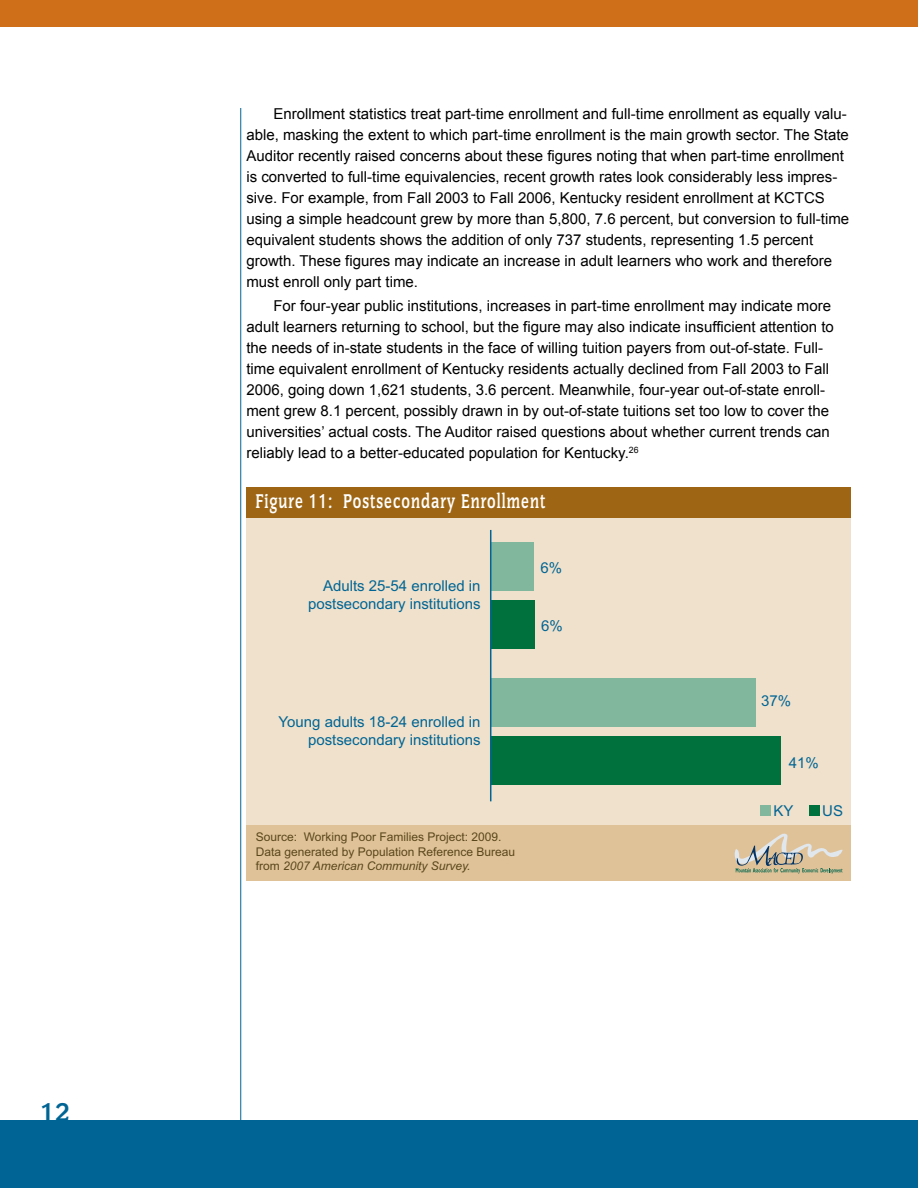
<style>
.page{position:relative;width:918px;height:1188px;background:#fff}
.page>*{position:absolute;margin:0;border:0;box-sizing:border-box;transform-origin:0 0}
.t1{font:700 27px "Senate";color:#006594}
.t2{font:700 21px "Senate Condensed";letter-spacing:.05em;color:#fff}
.t3{font:15px/21px "Arial";color:#000}
.t4{font:15px/18px "Arial";color:#006594;text-align:right}
.t5{font:12px/14.4px "Arial";color:#5a471c}
.s1{font-style:italic}
</style>
<div class="page">
<div style="left:0;top:1120px;width:918px;height:68px;background:#006594"></div>
<div style="left:0;top:0;width:918px;height:27px;background:#d06f1a"></div>
<hr style="left:240px;top:108px;width:1px;height:1021px;background:#006594">
<div style="left:246px;top:487px;width:605px;height:342px;background:#f0e1cc"></div>
<div style="left:246px;top:825px;width:605px;height:56px;background:#e0c298"></div>
<div style="left:246px;top:487px;width:605px;height:31px;background:#9e6614"></div>
<div style="left:491px;top:543px;width:43px;height:48px;background:#80b79d"></div>
<div style="left:491px;top:601px;width:44px;height:48px;background:#00703c"></div>
<div style="left:491px;top:678px;width:264px;height:49px;background:#80b79d"></div>
<div style="left:491px;top:736px;width:290px;height:49px;background:#00703c"></div>
<hr style="left:490px;top:530px;width:1px;height:271px;background:#006594">
<svg style="left:734px;top:834px;width:109px;height:40px"></svg>
<div style="left:810px;top:805px;width:10px;height:10px;background:#00703c"></div>
<div style="left:760px;top:805px;width:11px;height:10px;background:#80b79d"></div>
<h1 class="t1" style="left:40px;top:1098px;width:31px">12</h1>
<p class="t3" style="left:246px;top:103px;width:604px;text-indent:27px">Enrollment statistics treat part-time enrollment and full-time enrollment as equally valu - able, masking the extent to which part-time enrollment is the main growth sector. The State Auditor recently raised concerns about these figures noting that when part-time enrollment is converted to full-time equivalencies, recent growth rates look considerably less impres - sive. For example, from Fall 2003 to Fall 2006, Kentucky resident enrollment at KCTCS using a simple headcount grew by more than 5,800, 7.6 percent, but conversion to full-time equivalent students shows the addition of only 737 students, representing 1.5 percent growth. These figures may indicate an increase in adult learners who work and therefore must enroll only part time.</p>
<p class="t3" style="left:246px;top:296px;width:589px;text-indent:27px">For four-year public institutions, increases in part-time enrollment may indicate more adult learners returning to school, but the figure may also indicate insufficient attention to the needs of in-state students in the face of willing tuition payers from out-of-state. Full&shy;time equivalent enrollment of Kentucky residents actually declined from Fall 2003 to Fall 2006, going down 1,621 students, 3.6 percent. Meanwhile, four-year out-of-state enroll - ment grew 8.1 percent, possibly drawn in by out-of-state tuitions set too low to cover the universities’ actual costs. The Auditor raised questions about whether current trends can reliably lead to a better-educated population for Kentucky.<sup>26</sup></p>
<h2 class="t2" style="left:256px;top:490px;width:291px">Figure 11: Postsecondary Enrollment</h2>
<p class="t4" style="left:308px;top:578px;width:174px">Adults 25-54 enrolled in postsecondary institutions</p>
<p class="t4" style="left:541px;top:560px;width:23px">6%</p>
<p class="t4" style="left:541px;top:619px;width:23px">6%</p>
<p class="t4" style="left:279px;top:715px;width:204px">Young adults 18-24 enrolled in postsecondary institutions</p>
<p class="t5" style="left:256px;top:831px;width:261px">Source: Working Poor Families Project: 2009.<br>Data generated by Population Reference Bureau from <span class="s1">2007 American Community Survey.</span></p>
<p class="t4" style="left:761px;top:694px;width:32px">37%</p>
<p class="t4" style="left:789px;top:755px;width:32px">41%</p>
<p class="t4" style="left:773px;top:803px;width:22px">KY</p>
<p class="t4" style="left:822px;top:803px;width:22px">US</p>
</div>
